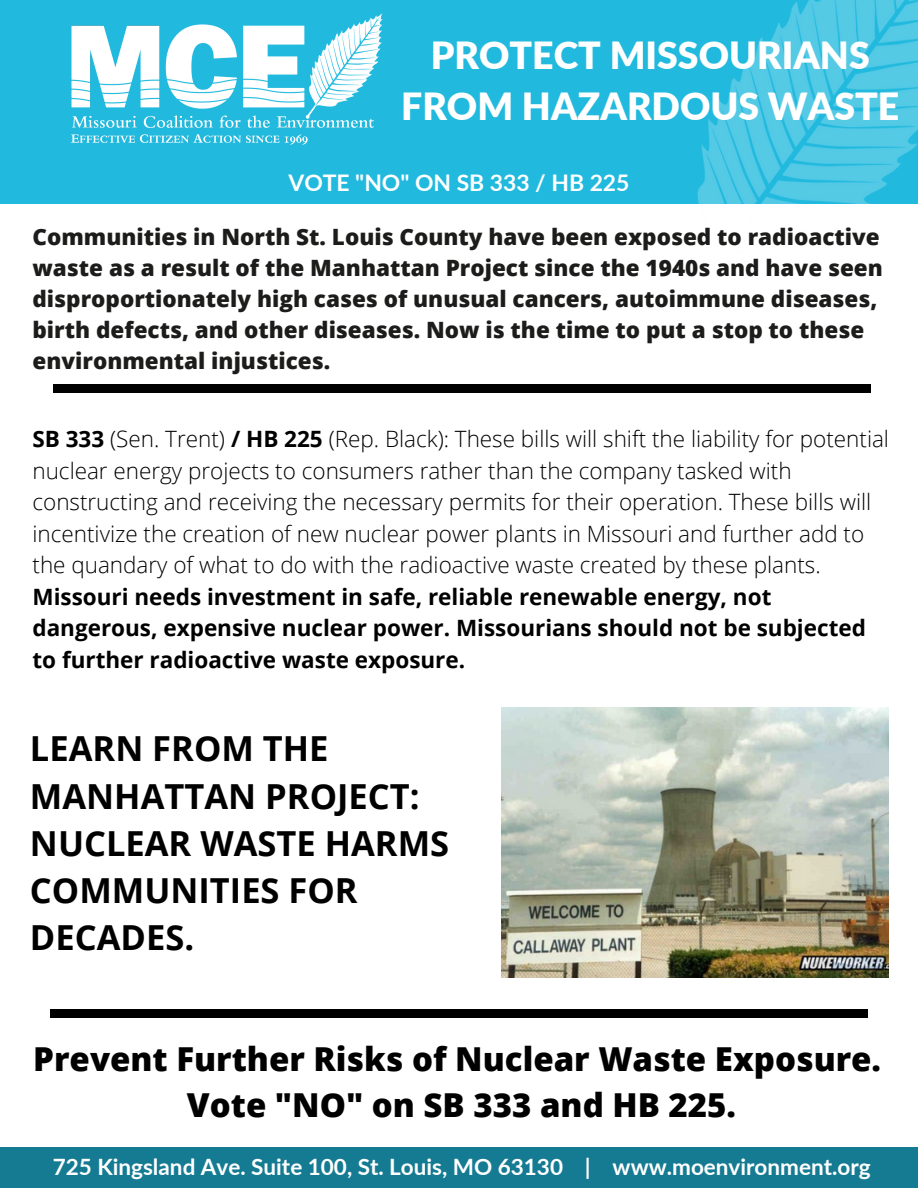
<style>
.page{position:relative;width:918px;height:1188px;background:#fff}
.page>*{position:absolute;margin:0;border:0;box-sizing:border-box;transform-origin:0 0}
.t1{font:900 37.35px/51.8px "Lato";color:#fff;text-align:center}
.t2{font:700 34.5px/47.2px "Open Sans";color:#000}
.t3{font:800 33px/46.2px "Open Sans";color:#000;text-align:center}
.t4{font:700 22.8px "Lato";color:#fff}
.t5{font:300 22.5px/31.5px "Open Sans";color:#000}
.t6{font:800 22.5px/31.2px "Open Sans";color:#1c1c1b}
.t7{font:700 22.5px/31.5px "Open Sans";color:#000}
.t8{font:700 22.5px "Lato";color:#fff}
.s1{font-weight:700}
</style>
<div class="page">
<div style="left:0;top:0;width:918px;height:203px;background:#21bade"></div>
<img style="left:695px;top:0;width:223px;height:204px">
<img style="left:71px;top:13px;width:312px;height:132px">
<div style="left:0;top:1147px;width:918px;height:41px;background:#157b93"></div>
<div style="left:53px;top:384px;width:817px;height:9px;background:#000"></div>
<div style="left:51px;top:1009px;width:817px;height:9px;background:#000"></div>
<img style="left:501px;top:707px;width:387px;height:270px">
<h1 class="t1" style="left:401px;top:28px;width:500px">PROTECT MISSOURIANS<br>FROM HAZARDOUS WASTE</h1>
<p class="t4" style="left:289px;top:169px;width:342px">VOTE "NO" ON SB 333 / HB 225</p>
<p class="t6" style="left:32px;top:220px;width:852px">Communities in North St. Louis County have been exposed to radioactive waste as a result of the Manhattan Project since the 1940s and have seen disproportionately high cases of unusual cancers, autoimmune diseases, birth defects, and other diseases. Now is the time to put a stop to these environmental injustices.</p>
<p class="t5" style="left:32px;top:423px;width:858px"><span class="s1">SB 333</span> (Sen. Trent) <span class="s1">/ HB 225</span> (Rep. Black): These bills will shift the liability for potential nuclear energy projects to consumers rather than the company tasked with constructing and receiving the necessary permits for their operation. These bills will incentivize the creation of new nuclear power plants in Missouri and further add to the quandary of what to do with the radioactive waste created by these plants.</p>
<p class="t7" style="left:32px;top:580px;width:835px">Missouri needs investment in safe, reliable renewable energy, not dangerous, expensive nuclear power. Missourians should not be subjected to further radioactive waste exposure.</p>
<h2 class="t2" style="left:30px;top:724px;width:421px">LEARN FROM THE<br>MANHATTAN PROJECT:<br>NUCLEAR WASTE HARMS<br>COMMUNITIES FOR<br>DECADES.</h2>
<h3 class="t3" style="left:33px;top:1035px;width:849px">Prevent Further Risks of Nuclear Waste Exposure.<br>Vote "NO" on SB 333 and HB 225.</h3>
<p class="t8" style="left:53px;top:1153px;width:819px">725 Kingsland Ave. Suite 100, St. Louis, MO 63130 | www.moenvironment.org</p>
</div>
